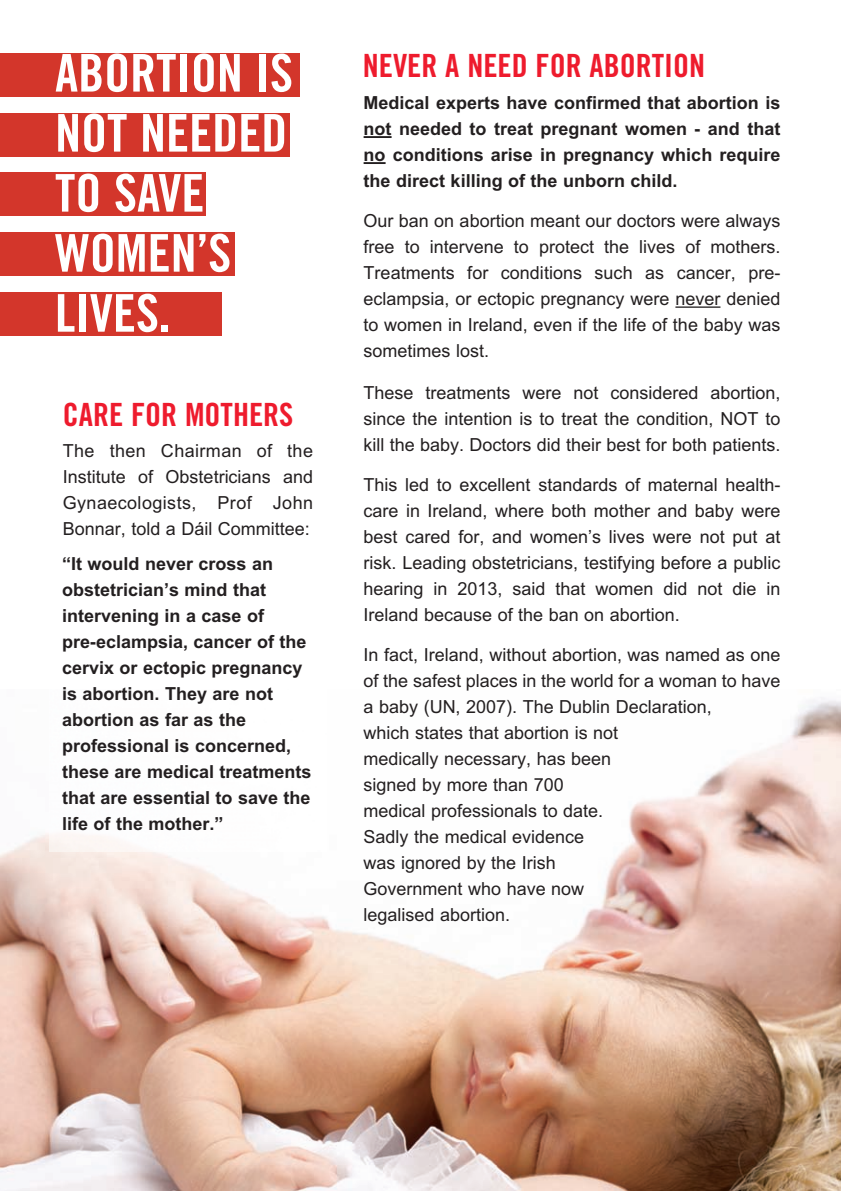
<style>
.page{position:relative;width:842px;height:1191px;background:#fff}
.page>*{position:absolute;margin:0;border:0;box-sizing:border-box;transform-origin:0 0}
.t1{font:52px/60px "Trade Gothic LT Std Bd Cn 20";color:#fff}
.t2{font:32px "Trade Gothic LT Std Bd Cn 20";color:#ee1b2d}
.t3{font:18px/26px "Arial";color:#231f20;text-align:justify}
.t4{font:700 18px/26px "Arial";color:#231f20;text-align:justify}
</style>
<div class="page">
<div style="left:0;top:53px;width:299px;height:43px;background:#d3362b"></div>
<div style="left:0;top:113px;width:289px;height:43px;background:#d3362b"></div>
<div style="left:0;top:172px;width:206px;height:43px;background:#d3362b"></div>
<div style="left:0;top:232px;width:235px;height:44px;background:#d3362b"></div>
<div style="left:0;top:292px;width:221px;height:44px;background:#d3362b"></div>
<img style="left:0;top:697px;width:841px;height:494px">
<img style="left:49px;top:697px;width:277px;height:154px">
<hr style="left:364px;top:136px;width:28px;height:2px;background:#231f20">
<hr style="left:364px;top:162px;width:22px;height:2px;background:#231f20">
<hr style="left:675px;top:306px;width:45px;height:2px;background:#231f20">
<h1 class="t1" style="left:55px;top:47px;width:240px">ABORTION IS<br>NOT NEEDED<br>TO SAVE<br>WOMEN’S<br>LIVES.</h1>
<h2 class="t2" style="left:63px;top:402px;width:232px">CARE FOR MOTHERS</h2>
<p class="t3" style="left:63px;top:438px;width:252px">The then Chairman of the Institute of Obstetricians and Gynaecologists, Prof John Bonnar, told a Dáil Committee:</p>
<p class="t4" style="left:62px;top:550px;width:251px;text-align:left">“It would never cross an obstetrician’s mind that intervening in a case of pre-eclampsia, cancer of the cervix or ectopic pregnancy is abortion. They are not abortion as far as the professional is concerned, these are medical treatments that are essential to save the life of the mother.”</p>
<h2 class="t2" style="left:363px;top:54px;width:344px">NEVER A NEED FOR ABORTION</h2>
<p class="t4" style="left:364px;top:90px;width:418px">Medical experts have confirmed that abortion is not needed to treat pregnant women - and that no conditions arise in pregnancy which require the direct killing of the unborn child.</p>
<p class="t3" style="left:364px;top:208px;width:418px">Our ban on abortion meant our doctors were always free to intervene to protect the lives of mothers.<br>Treatments for conditions such as cancer, pre&shy;eclampsia, or ectopic pregnancy were never denied to women in Ireland, even if the life of the baby was sometimes lost.</p>
<p class="t3" style="left:364px;top:380px;width:418px">These treatments were not considered abortion, since the intention is to treat the condition, NOT to kill the baby. Doctors did their best for both patients.</p>
<p class="t3" style="left:364px;top:472px;width:418px">This led to excellent standards of maternal health&shy;care in Ireland, where both mother and baby were best cared for, and women’s lives were not put at risk. Leading obstetricians, testifying before a public hearing in 2013, said that women did not die in Ireland because of the ban on abortion.</p>
<p class="t3" style="left:364px;top:642px;width:418px;text-align:left">In fact, Ireland, without abortion, was named as one of the safest places in the world for a woman to have a baby (UN, 2007). The Dublin Declaration,<br>which states that abortion is not<br>medically necessary, has been<br>signed by more than 700<br>medical professionals to date.<br>Sadly the medical evidence<br>was ignored by the Irish<br>Government who have now<br>legalised abortion.</p>
</div>
